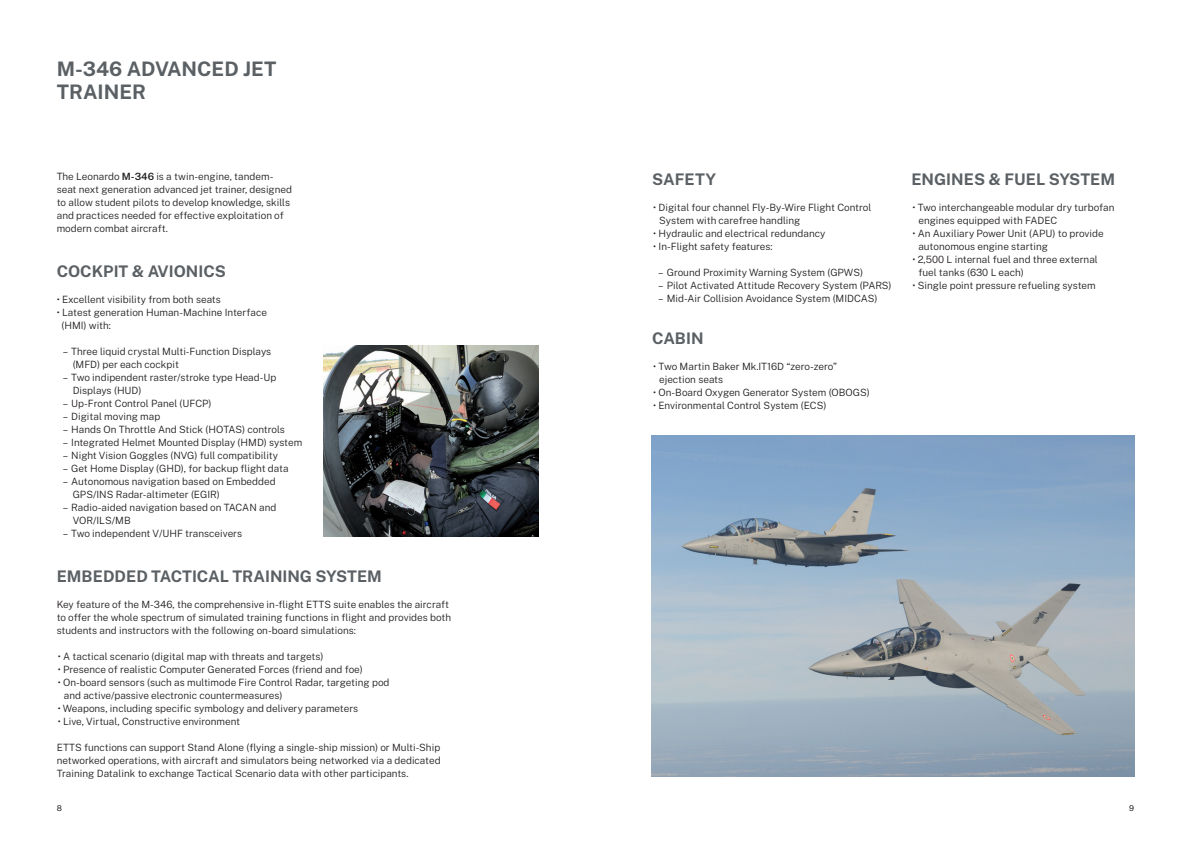
<style>
.page{position:relative;width:1191px;height:842px;background:#fff}
.page>*{position:absolute;margin:0;border:0;box-sizing:border-box;transform-origin:0 0}
.Titolo{font:700 20px/23px "Public Sans";color:#5b6064}
.Subtitle{font:700 16px "Public Sans";color:#5b6064}
.testo{font:300 10px/13px "Public Sans";color:#231f20}
.testo_-_rientro_1{font:300 10px/13px "Public Sans";color:#231f20}
.numeri_pag{font:8px "Public Sans";color:#231f20}
.s1{font-weight:600}
</style>
<div class="page">
<img style="left:651px;top:435px;width:483px;height:342px">
<img style="left:323px;top:346px;width:216px;height:191px">
<p class="Titolo" style="left:57px;top:56px;width:221px">M-346 ADVANCED JET<br>TRAINER</p>
<p class="testo" style="left:57px;top:169px;width:237px">The Leonardo <span class="s1">M-346</span> is a twin-engine, tandem&shy;seat next generation advanced jet trainer, designed to allow student pilots to develop knowledge, skills and practices needed for effective exploitation of modern combat aircraft.</p>
<p class="Subtitle" style="left:57px;top:259px;width:171px">COCKPIT &amp; AVIONICS</p>
<p class="testo" style="left:57px;top:292px;width:166px">• Excellent visibility from both seats</p>
<p class="testo" style="left:57px;top:305px;width:212px">• Latest generation Human-Machine Interface</p>
<p class="testo" style="left:61px;top:318px;width:51px">(HMI) with:</p>
<p class="testo" style="left:73px;top:344px;width:200px;text-indent:-10px">– Three liquid crystal Multi-Function Displays (MFD) per each cockpit</p>
<p class="testo" style="left:73px;top:370px;width:205px;text-indent:-10px">– Two indipendent raster/stroke type Head-Up<br>Displays (HUD)</p>
<p class="testo" style="left:63px;top:396px;width:150px">– Up-Front Control Panel (UFCP)</p>
<p class="testo" style="left:63px;top:409px;width:99px">– Digital moving map</p>
<p class="testo" style="left:63px;top:422px;width:224px">– Hands On Throttle And Stick (HOTAS) controls</p>
<p class="testo" style="left:63px;top:435px;width:241px">– Integrated Helmet Mounted Display (HMD) system</p>
<p class="testo" style="left:63px;top:448px;width:217px">– Night Vision Goggles (NVG) full compatibility</p>
<p class="testo" style="left:63px;top:461px;width:227px">– Get Home Display (GHD), for backup flight data</p>
<p class="testo" style="left:73px;top:474px;width:204px;text-indent:-10px">– Autonomous navigation based on Embedded<br>GPS/INS Radar-altimeter (EGIR)</p>
<p class="testo" style="left:73px;top:500px;width:205px;text-indent:-10px">– Radio-aided navigation based on TACAN and<br>VOR/ILS/MB</p>
<p class="testo" style="left:63px;top:526px;width:181px">– Two independent V/UHF transceivers</p>
<p class="Subtitle" style="left:57px;top:564px;width:327px">EMBEDDED TACTICAL TRAINING SYSTEM</p>
<p class="testo" style="left:57px;top:597px;width:396px">Key feature of the M-346, the comprehensive in-flight ETTS suite enables the aircraft to offer the whole spectrum of simulated training functions in flight and provides both students and instructors with the following on-board simulations:</p>
<p class="testo_-_rientro_1" style="left:58px;top:649px;width:267px">• A tactical scenario (digital map with threats and targets)</p>
<p class="testo_-_rientro_1" style="left:58px;top:662px;width:307px">• Presence of realistic Computer Generated Forces (friend and foe)</p>
<p class="testo_-_rientro_1" style="left:64px;top:675px;width:327px;text-indent:-6px">• On-board sensors (such as multimode Fire Control Radar, targeting pod and active/passive electronic countermeasures)</p>
<p class="testo_-_rientro_1" style="left:58px;top:701px;width:302px">• Weapons, including specific symbology and delivery parameters</p>
<p class="testo_-_rientro_1" style="left:58px;top:714px;width:184px">• Live, Virtual, Constructive environment</p>
<p class="testo" style="left:57px;top:740px;width:385px;text-align:justify">ETTS functions can support Stand Alone (flying a single-ship mission) or Multi-Ship networked operations, with aircraft and simulators being networked via a dedicated Training Datalink to exchange Tactical Scenario data with other participants.</p>
<p class="Subtitle" style="left:652px;top:168px;width:66px">SAFETY</p>
<p class="testo_-_rientro_1" style="left:659px;top:201px;width:214px;text-indent:-6px">• Digital four channel Fly-By-Wire Flight Control<br>System with carefree handling</p>
<p class="testo_-_rientro_1" style="left:653px;top:227px;width:174px">• Hydraulic and electrical redundancy</p>
<p class="testo_-_rientro_1" style="left:653px;top:240px;width:121px">• In-Flight safety features:</p>
<p class="testo" style="left:658px;top:266px;width:206px">– Ground Proximity Warning System (GPWS)</p>
<p class="testo" style="left:658px;top:279px;width:235px">– Pilot Activated Attitude Recovery System (PARS)</p>
<p class="testo" style="left:658px;top:292px;width:221px">– Mid-Air Collision Avoidance System (MIDCAS)</p>
<p class="Subtitle" style="left:652px;top:326px;width:53px">CABIN</p>
<p class="testo_-_rientro_1" style="left:659px;top:359px;width:179px;text-indent:-6px">• Two Martin Baker Mk.IT16D “zero-zero” ejection seats</p>
<p class="testo_-_rientro_1" style="left:653px;top:385px;width:218px">• On-Board Oxygen Generator System (OBOGS)</p>
<p class="testo_-_rientro_1" style="left:653px;top:398px;width:175px">• Environmental Control System (ECS)</p>
<p class="Subtitle" style="left:911px;top:168px;width:205px">ENGINES &amp; FUEL SYSTEM</p>
<p class="testo_-_rientro_1" style="left:918px;top:201px;width:198px;text-indent:-6px">• Two interchangeable modular dry turbofan engines equipped with FADEC</p>
<p class="testo_-_rientro_1" style="left:918px;top:227px;width:187px;text-indent:-6px">• An Auxiliary Power Unit (APU) to provide autonomous engine starting</p>
<p class="testo_-_rientro_1" style="left:918px;top:253px;width:181px;text-indent:-6px">• 2,500 L internal fuel and three external fuel tanks (630 L each)</p>
<p class="testo_-_rientro_1" style="left:912px;top:279px;width:185px">• Single point pressure refueling system</p>
<p class="numeri_pag" style="left:57px;top:802px;width:7px">8</p>
<p class="numeri_pag" style="left:1129px;top:802px;width:6px">9</p>
</div>
